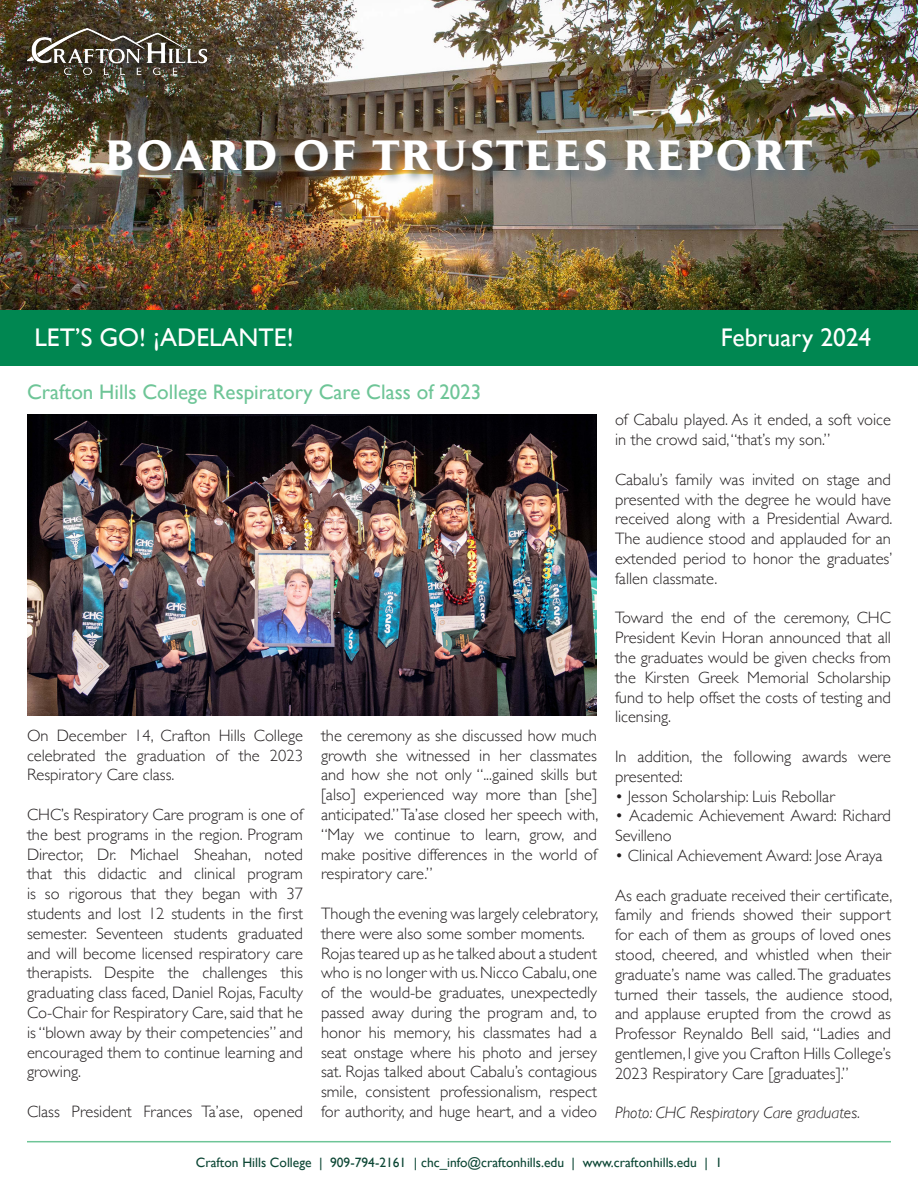
<style>
.page{position:relative;width:918px;height:1188px;background:#fff}
.page>*{position:absolute;margin:0;border:0;box-sizing:border-box;transform-origin:0 0}
.t1{font:700 42px "Jaeger Daily News";letter-spacing:.07em;color:#fff}
.t2{font:25.5px "Gill Sans";color:#fff}
.t3{font:21px "Gill Sans";color:#6ec597}
.t4{font:300 16.5px/19.8px "Gill Sans";color:#231f20;text-align:justify}
.t5{font:italic 300 16.5px "Gill Sans";color:#231f20}
.t6{font:13.5px "Gill Sans";color:#0c4634}
</style>
<div class="page">
<img style="left:27px;top:414px;width:570px;height:302px">
<hr style="left:27px;top:1141px;width:864px;height:1px;background:#6ec597">
<div style="left:0;top:309px;width:918px;height:57px;background:#008751"></div>
<img style="left:0;top:0;width:918px;height:309px">
<div style="left:106px;top:138px;width:720px;height:47px;background:#5b6f7b;opacity:.75"></div>
<div style="left:30px;top:31px;width:194px;height:62px;background:#231f20;opacity:.75"></div>
<img style="left:27px;top:28px;width:179px;height:47px">
<p class="t1" style="left:106px;top:129px;width:708px">BOARD OF TRUSTEES REPORT</p>
<p class="t2" style="left:34px;top:323px;width:261px">LET’S GO! ¡ADELANTE!</p>
<p class="t3" style="left:27px;top:380px;width:456px">Crafton Hills College Respiratory Care Class of 2023</p>
<p class="t4" style="left:27px;top:725px;width:278px">On December 14, Crafton Hills College celebrated the graduation of the 2023<br>Respiratory Care class.</p>
<p class="t4" style="left:27px;top:804px;width:278px">CHC’s Respiratory Care program is one of the best programs in the region. Program Director, Dr. Michael Sheahan, noted that this didactic and clinical program is so rigorous that they began with 37 students and lost 12 students in the first semester. Seventeen students graduated and will become licensed respiratory care therapists. Despite the challenges this graduating class faced, Daniel Rojas, Faculty Co-Chair for Respiratory Care, said that he is “blown away by their competencies” and encouraged them to continue learning and growing.</p>
<p class="t4" style="left:27px;top:1101px;width:278px">Class President Frances Ta’ase, opened</p>
<p class="t4" style="left:321px;top:725px;width:279px">the ceremony as she discussed how much growth she witnessed in her classmates and how she not only “...gained skills but [also] experienced way more than [she] anticipated.” Ta’ase closed her speech with, “May we continue to learn, grow, and make positive differences in the world of respiratory care.”</p>
<p class="t4" style="left:321px;top:903px;width:279px">Though the evening was largely celebratory, there were also some somber moments.</p>
<p class="t4" style="left:321px;top:942px;width:278px">Rojas teared up as he talked about a student who is no longer with us. Nicco Cabalu, one of the would-be graduates, unexpectedly passed away during the program and, to honor his memory, his classmates had a seat onstage where his photo and jersey sat. Rojas talked about Cabalu’s contagious smile, consistent professionalism, respect for authority, and huge heart, and a video</p>
<p class="t2" style="left:721px;top:323px;width:152px">February 2024</p>
<p class="t4" style="left:615px;top:409px;width:278px">of Cabalu played. As it ended, a soft voice in the crowd said, “that’s my son.”</p>
<p class="t4" style="left:615px;top:469px;width:279px">Cabalu’s family was invited on stage and presented with the degree he would have received along with a Presidential Award.<br>The audience stood and applauded for an extended period to honor the graduates’ fallen classmate.</p>
<p class="t4" style="left:615px;top:607px;width:278px">Toward the end of the ceremony, CHC President Kevin Horan announced that all the graduates would be given checks from the Kirsten Greek Memorial Scholarship fund to help offset the costs of testing and licensing.</p>
<p class="t4" style="left:615px;top:746px;width:278px">In addition, the following awards were presented:</p>
<p class="t4" style="left:615px;top:786px;width:221px">• Jesson Scholarship: Luis Rebollar</p>
<p class="t4" style="left:615px;top:805px;width:278px">• Academic Achievement Award: Richard<br>Sevilleno</p>
<p class="t4" style="left:615px;top:845px;width:269px">• Clinical Achievement Award: Jose Araya</p>
<p class="t4" style="left:615px;top:885px;width:279px">As each graduate received their certificate, family and friends showed their support for each of them as groups of loved ones stood, cheered, and whistled when their graduate’s name was called. The graduates turned their tassels, the audience stood, and applause erupted from the crowd as Professor Reynaldo Bell said, “Ladies and gentlemen, I give you Crafton Hills College’s 2023 Respiratory Care [graduates].”</p>
<p class="t5" style="left:615px;top:1104px;width:247px">Photo: CHC Respiratory Care graduates.</p>
<p class="t6" style="left:196px;top:1155px;width:528px">Crafton Hills College | 909-794-2161 | chc_info@craftonhills.edu | www.craftonhills.edu | 1</p>
</div>
